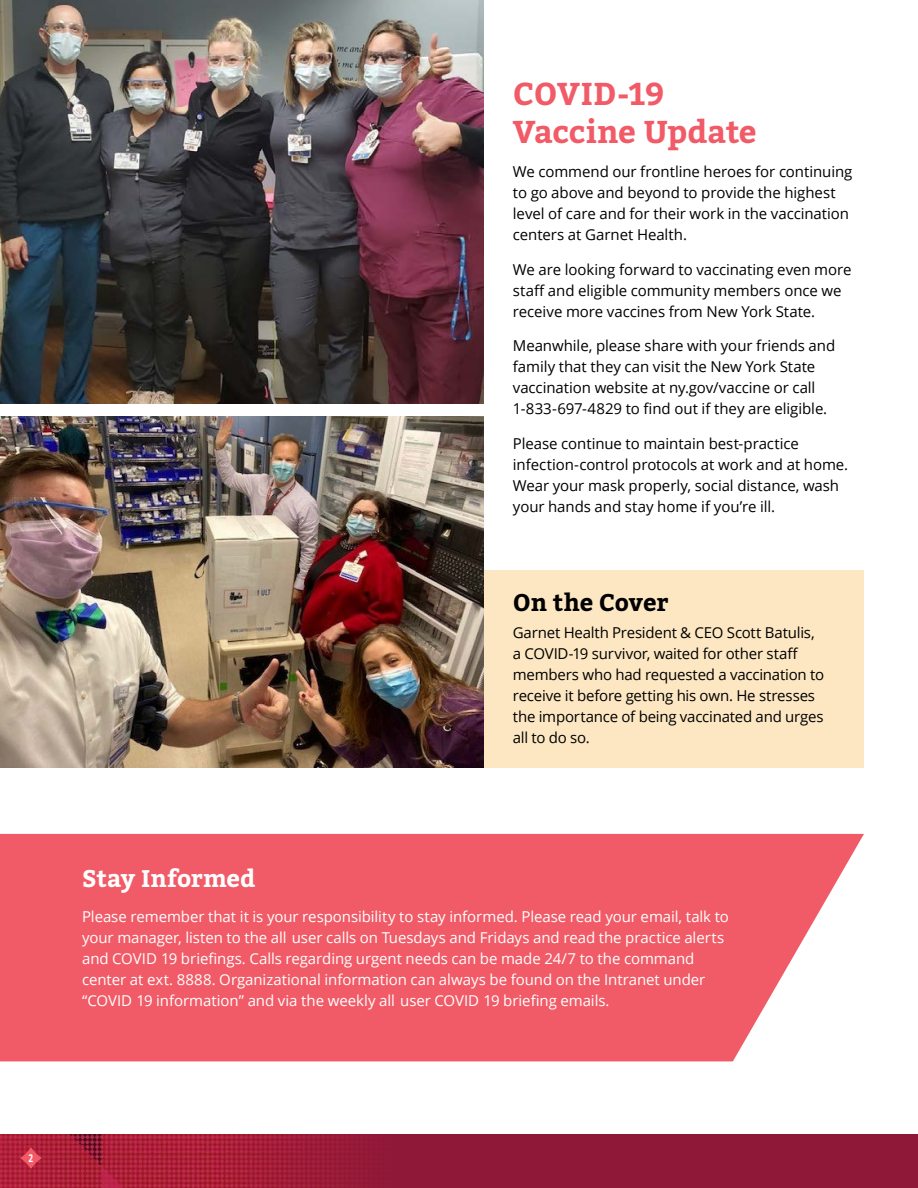
<style>
.page{position:relative;width:918px;height:1188px;background:#fff}
.page>*{position:absolute;margin:0;border:0;box-sizing:border-box;transform-origin:0 0}
.t1{font:700 31.5px/37.8px "Bitter";letter-spacing:-.01em;color:#f15b67}
.t2{font:700 24px "Bitter";letter-spacing:-.005em;color:#fff}
.t3{font:700 24px "Bitter";letter-spacing:-.005em;color:#000}
.t4{font:15px/21px "Open Sans";letter-spacing:-.005em;color:#000}
.t5{font:15px/21px "Open Sans";letter-spacing:-.005em;color:#fff}
.t6{font:700 condensed 10.5px "Open Sans";color:#fff}
</style>
<div class="page">
<div style="left:472px;top:570px;width:392px;height:197px;background:#fce7c2"></div>
<svg style="left:0;top:834px;width:864px;height:227px;background:#f26772"></svg>
<img style="left:0;top:0;width:484px;height:404px">
<img style="left:0;top:417px;width:484px;height:350px">
<div style="left:0;top:1134px;width:918px;height:54px;background:#8f1838"></div>
<img style="left:0;top:1134px;width:358px;height:54px">
<svg style="left:21px;top:1148px;width:20px;height:21px"></svg>
<h1 class="t1" style="left:513px;top:76px;width:245px">COVID-19<br>Vaccine Update</h1>
<p class="t4" style="left:513px;top:161px;width:341px">We commend our frontline heroes for continuing to go above and beyond to provide the highest level of care and for their work in the vaccination centers at Garnet Health.</p>
<p class="t4" style="left:513px;top:258px;width:340px">We are looking forward to vaccinating even more staff and eligible community members once we receive more vaccines from New York State.</p>
<p class="t4" style="left:513px;top:335px;width:324px">Meanwhile, please share with your friends and family that they can visit the New York State vaccination website at ny.gov/vaccine or call 1-833-697-4829 to find out if they are eligible.</p>
<p class="t4" style="left:513px;top:432px;width:337px">Please continue to maintain best-practice infection-control protocols at work and at home.<br>Wear your mask properly, social distance, wash your hands and stay home if you’re ill.</p>
<h2 class="t3" style="left:513px;top:586px;width:157px">On the Cover</h2>
<p class="t4" style="left:513px;top:622px;width:313px">Garnet Health President &amp; CEO Scott Batulis, a COVID-19 survivor, waited for other staff members who had requested a vaccination to receive it before getting his own. He stresses the importance of being vaccinated and urges all to do so.</p>
<h2 class="t2" style="left:82px;top:863px;width:175px">Stay Informed</h2>
<p class="t5" style="left:82px;top:905px;width:648px">Please remember that it is your responsibility to stay informed. Please read your email, talk to your manager, listen to the all user calls on Tuesdays and Fridays and read the practice alerts and COVID 19 briefings. Calls regarding urgent needs can be made 24/7 to the command center at ext. 8888. Organizational information can always be found on the Intranet under “COVID 19 information” and via the weekly all user COVID 19 briefing emails.</p>
<p class="t6" style="left:29px;top:1151px;width:6px">2</p>
</div>
